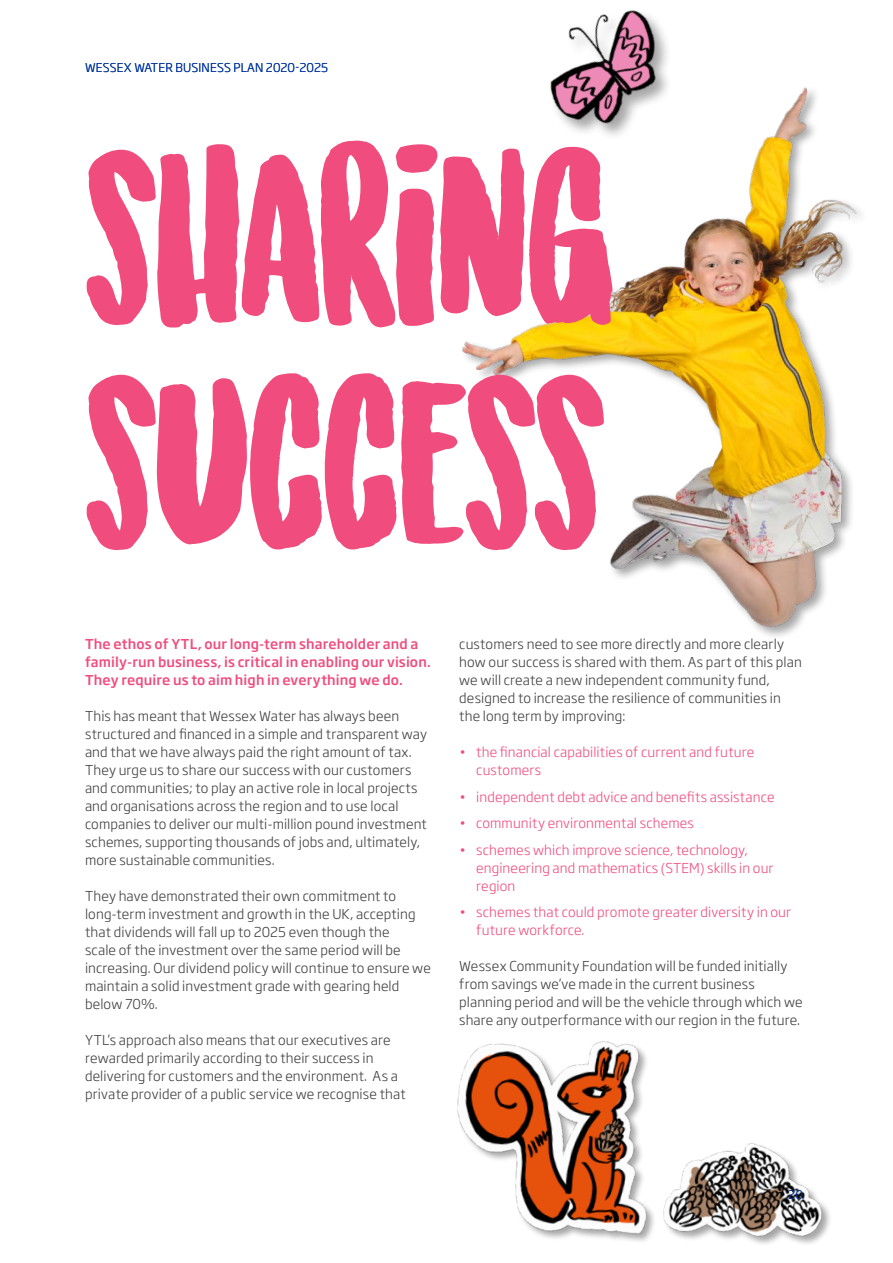
<style>
.page{position:relative;width:893px;height:1263px;background:#fff}
.page>*{position:absolute;margin:0;border:0;box-sizing:border-box;transform-origin:0 0}
.t1{font:225px/225px "Sunrise International";letter-spacing:-.02em;color:#f04c7d}
.Body_copy{font:300 13.5px/18px "Soho Gothic Pro";letter-spacing:.01em;color:#3e3e3f}
.Body_copy-2{font:300 13.5px/18px "Soho Gothic Pro";letter-spacing:.01em;color:#f04c7d}
.Body_copy-3{font:500 13.5px/18px "Soho Gothic Pro";letter-spacing:.01em;color:#f04c7d}
.t2{font:300 12px "Soho Gothic Pro";letter-spacing:.015em;color:#0036a0}
.t3{font:12px "Soho Gothic Pro";color:#0036a0}
</style>
<div class="page">
<img style="left:457px;top:1041px;width:373px;height:203px">
<img style="left:462px;top:87px;width:399px;height:550px">
<img style="left:517px;top:10px;width:187px;height:161px">
<p class="t2" style="left:85px;top:58px;width:244px">WESSEX WATER BUSINESS PLAN 2020-2025</p>
<p class="t1" style="left:85px;top:138px;width:531px">SHARING<br>SUCCESS</p>
<p class="Body_copy-3" style="left:85px;top:634px;width:347px">The ethos of YTL, our long-term shareholder and a family-run business, is critical in enabling our vision.<br>They require us to aim high in everything we do.</p>
<p class="Body_copy" style="left:85px;top:706px;width:344px">This has meant that Wessex Water has always been structured and financed in a simple and transparent way and that we have always paid the right amount of tax.<br>They urge us to share our success with our customers and communities; to play an active role in local projects and organisations across the region and to use local companies to deliver our multi-million pound investment schemes, supporting thousands of jobs and, ultimately, more sustainable communities.</p>
<p class="Body_copy" style="left:85px;top:886px;width:347px">They have demonstrated their own commitment to long-term investment and growth in the UK, accepting that dividends will fall up to 2025 even though the<br>scale of the investment over the same period will be increasing. Our dividend policy will continue to ensure we maintain a solid investment grade with gearing held below 70%.</p>
<p class="Body_copy" style="left:85px;top:1030px;width:322px">YTL’s approach also means that our executives are rewarded primarily according to their success in delivering for customers and the environment. As a private provider of a public service we recognise that</p>
<p class="Body_copy" style="left:459px;top:634px;width:344px">customers need to see more directly and more clearly how our success is shared with them. As part of this plan we will create a new independent community fund, designed to increase the resilience of communities in the long term by improving:</p>
<p class="Body_copy-2" style="left:476px;top:742px;width:279px;text-indent:-17px">• the financial capabilities of current and future customers</p>
<p class="Body_copy-2" style="left:459px;top:787px;width:317px">• independent debt advice and benefits assistance</p>
<p class="Body_copy-2" style="left:459px;top:813px;width:236px">• community environmental schemes</p>
<p class="Body_copy-2" style="left:476px;top:840px;width:299px;text-indent:-17px">• schemes which improve science, technology, engineering and mathematics (STEM) skills in our region</p>
<p class="Body_copy-2" style="left:476px;top:902px;width:316px;text-indent:-17px">• schemes that could promote greater diversity in our future workforce.</p>
<p class="Body_copy" style="left:459px;top:956px;width:345px">Wessex Community Foundation will be funded initially from savings we’ve made in the current business planning period and will be the vehicle through which we share any outperformance with our region in the future.</p>
<p class="t3" style="left:788px;top:1185px;width:16px">20</p>
</div>
